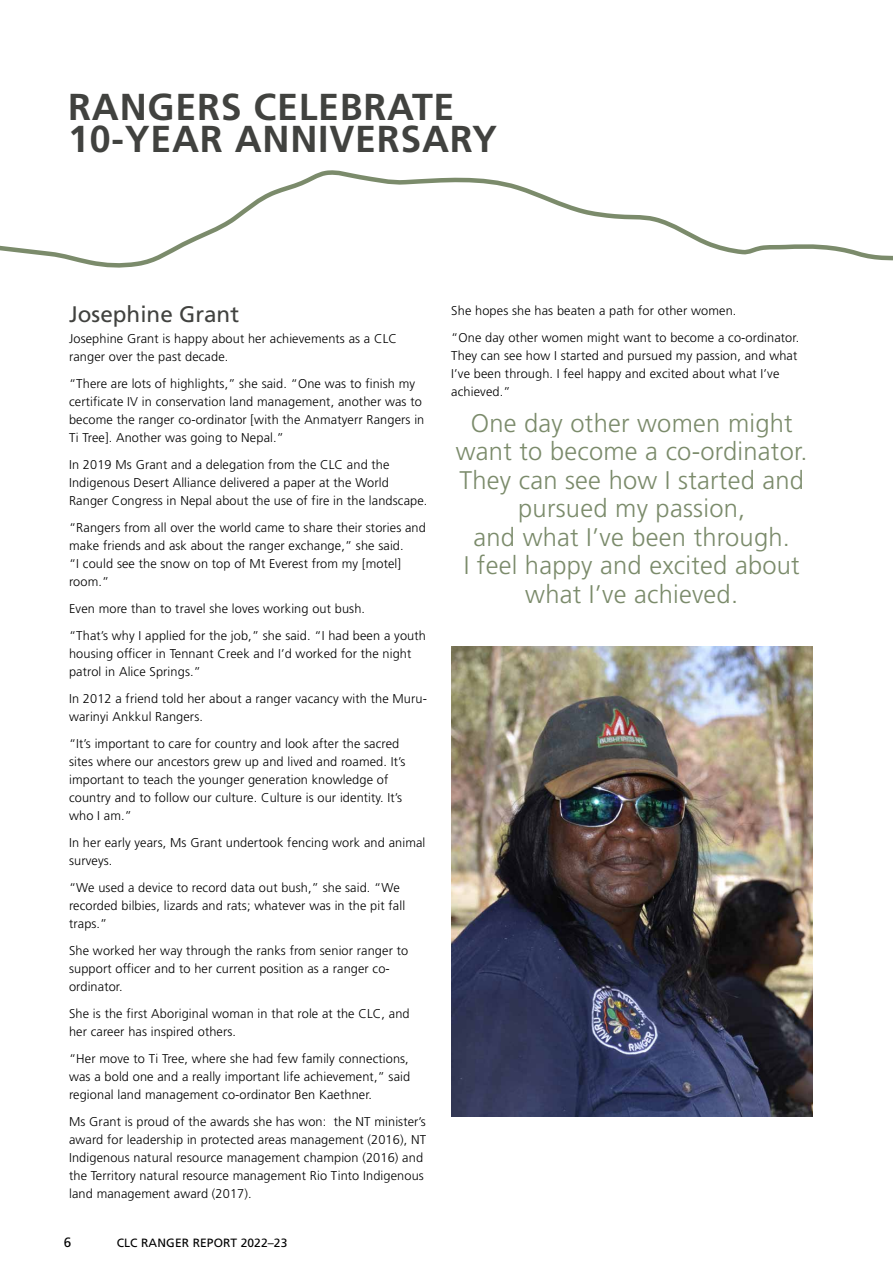
<style>
.page{position:relative;width:893px;height:1263px;background:#fff}
.page>*{position:absolute;margin:0;border:0;box-sizing:border-box;transform-origin:0 0}
.OUTPUT_GROUPS_1-6{font:700 37.5px/31.5px "Frutiger";letter-spacing:.02em;color:#41423f}
.BODY_TEXT{font:300 25.5px/28.5px "Frutiger";letter-spacing:.01em;color:#7b8b6b;text-align:center}
.HEADING_2{font:22.5px "Frutiger";color:#41423f}
.t1{font:13.5px "Frutiger";color:#000}
.BODY_TEXT-2{font:300 12.75px/18px "Frutiger";letter-spacing:.01em;color:#000}
.t2{font:12px "Frutiger";letter-spacing:.01em;color:#000}
</style>
<div class="page">
<svg style="left:0;top:170px;width:893px;height:98px"></svg>
<img style="left:451px;top:646px;width:361px;height:470px">
<p class="OUTPUT_GROUPS_1-6" style="left:68px;top:91px;width:430px">RANGERS CELEBRATE<br>10-YEAR ANNIVERSARY</p>
<p class="HEADING_2" style="left:69px;top:301px;width:172px">Josephine Grant</p>
<p class="BODY_TEXT-2" style="left:69px;top:330px;width:329px">Josephine Grant is happy about her achievements as a CLC ranger over the past decade.</p>
<p class="BODY_TEXT-2" style="left:69px;top:375px;width:357px">“There are lots of highlights,” she said. “One was to finish my certificate IV in conservation land management, another was to become the ranger co-ordinator [with the Anmatyerr Rangers in Ti Tree]. Another was going to Nepal.”</p>
<p class="BODY_TEXT-2" style="left:69px;top:456px;width:360px">In 2019 Ms Grant and a delegation from the CLC and the<br>Indigenous Desert Alliance delivered a paper at the World<br>Ranger Congress in Nepal about the use of fire in the landscape.</p>
<p class="BODY_TEXT-2" style="left:69px;top:519px;width:358px">“Rangers from all over the world came to share their stories and make friends and ask about the ranger exchange,” she said.<br>“I could see the snow on top of Mt Everest from my [motel] room.”</p>
<p class="BODY_TEXT-2" style="left:69px;top:600px;width:298px">Even more than to travel she loves working out bush.</p>
<p class="BODY_TEXT-2" style="left:69px;top:627px;width:358px">“That’s why I applied for the job,” she said. “I had been a youth housing officer in Tennant Creek and I’d worked for the night patrol in Alice Springs.”</p>
<p class="BODY_TEXT-2" style="left:69px;top:690px;width:359px">In 2012 a friend told her about a ranger vacancy with the Muru&shy;warinyi Ankkul Rangers.</p>
<p class="BODY_TEXT-2" style="left:69px;top:735px;width:338px">“It’s important to care for country and look after the sacred sites where our ancestors grew up and lived and roamed. It’s important to teach the younger generation knowledge of country and to follow our culture. Culture is our identity. It’s who I am.”</p>
<p class="BODY_TEXT-2" style="left:69px;top:834px;width:358px">In her early years, Ms Grant undertook fencing work and animal surveys.</p>
<p class="BODY_TEXT-2" style="left:69px;top:879px;width:338px">“We used a device to record data out bush,” she said. “We recorded bilbies, lizards and rats; whatever was in the pit fall traps.”</p>
<p class="BODY_TEXT-2" style="left:69px;top:942px;width:341px">She worked her way through the ranks from senior ranger to support officer and to her current position as a ranger co&shy;ordinator.</p>
<p class="BODY_TEXT-2" style="left:69px;top:1005px;width:342px">She is the first Aboriginal woman in that role at the CLC, and her career has inspired others.</p>
<p class="BODY_TEXT-2" style="left:69px;top:1050px;width:343px;text-align:justify">“Her move to Ti Tree, where she had few family connections, was a bold one and a really important life achievement,” said regional land management co-ordinator Ben Kaethner.</p>
<p class="BODY_TEXT-2" style="left:69px;top:1113px;width:358px">Ms Grant is proud of the awards she has won: the NT minister’s award for leadership in protected areas management (2016), NT Indigenous natural resource management champion (2016) and the Territory natural resource management Rio Tinto Indigenous land management award (2017).</p>
<p class="t1" style="left:64px;top:1234px;width:9px">6</p>
<p class="t2" style="left:117px;top:1235px;width:172px">CLC RANGER REPORT 2022–23</p>
<p class="BODY_TEXT-2" style="left:451px;top:302px;width:287px">She hopes she has beaten a path for other women.</p>
<p class="BODY_TEXT-2" style="left:451px;top:329px;width:349px">“One day other women might want to become a co-ordinator.<br>They can see how I started and pursued my passion, and what I’ve been through. I feel happy and excited about what I’ve achieved.”</p>
<p class="BODY_TEXT" style="left:456px;top:408px;width:353px">One day other women might want to become a co-ordinator.<br>They can see how I started and pursued my passion,<br>and what I’ve been through.<br>I feel happy and excited about what I’ve achieved.</p>
</div>
